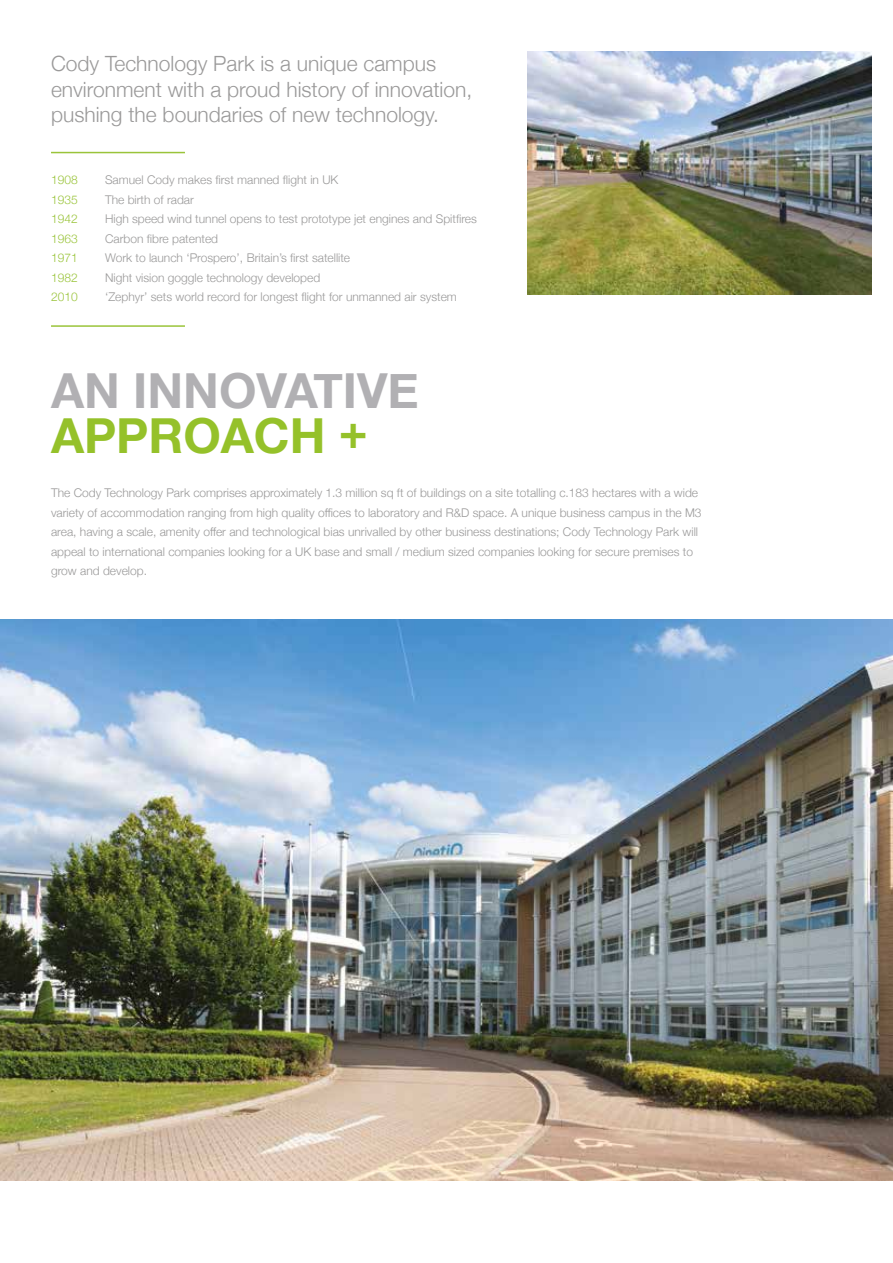
<style>
.page{position:relative;width:893px;height:1263px;background:#fff}
.page>*{position:absolute;margin:0;border:0;box-sizing:border-box;transform-origin:0 0}
.t1{font:700 48.3px "Helvetica Neue";color:#b1b0b3}
.t2{font:700 48.3px "Helvetica Neue";color:#95c12a}
.t3{font:300 21px/25.2px "Helvetica Neue";color:#9a9999}
.t4{font:300 12px/19.5px "Helvetica Neue";color:#9a9999}
.t5{font:300 12px "Helvetica Neue";color:#9ac43a}
</style>
<div class="page">
<img style="left:0;top:620px;width:893px;height:561px">
<img style="left:527px;top:51px;width:345px;height:243px">
<hr style="left:51px;top:152px;width:134px;height:1px;background:#9ac43a">
<hr style="left:51px;top:325px;width:134px;height:2px;background:#9ac43a">
<h2 class="t3" style="left:51px;top:50px;width:423px">Cody Technology Park is a unique campus environment with a proud history of innovation, pushing the boundaries of new technology.</h2>
<p class="t5" style="left:51px;top:170px;width:28px">1908</p>
<p class="t4" style="left:105px;top:170px;width:235px">Samuel Cody makes first manned flight in UK</p>
<p class="t5" style="left:51px;top:190px;width:28px">1935</p>
<p class="t4" style="left:105px;top:189px;width:90px">The birth of radar</p>
<p class="t5" style="left:51px;top:209px;width:28px">1942</p>
<p class="t4" style="left:105px;top:209px;width:373px">High speed wind tunnel opens to test prototype jet engines and Spitfires</p>
<p class="t5" style="left:51px;top:229px;width:28px">1963</p>
<p class="t4" style="left:105px;top:228px;width:115px">Carbon fibre patented</p>
<p class="t5" style="left:51px;top:248px;width:28px">1971</p>
<p class="t4" style="left:105px;top:248px;width:247px">Work to launch ‘Prospero’, Britain’s first satellite</p>
<p class="t5" style="left:51px;top:268px;width:28px">1982</p>
<p class="t4" style="left:105px;top:267px;width:217px">Night vision goggle technology developed</p>
<p class="t5" style="left:51px;top:287px;width:28px">2010</p>
<p class="t4" style="left:105px;top:287px;width:353px">‘Zephyr’ sets world record for longest flight for unmanned air system</p>
<h1 class="t1" style="left:51px;top:353px;width:369px">AN INNOVATIVE</h1>
<h1 class="t2" style="left:51px;top:398px;width:318px">APPROACH +</h1>
<p class="t4" style="left:51px;top:482px;width:652px">The Cody Technology Park comprises approximately 1.3 million sq ft of buildings on a site totalling c.183 hectares with a wide variety of accommodation ranging from high quality offices to laboratory and R&amp;D space. A unique business campus in the M3 area, having a scale, amenity offer and technological bias unrivalled by other business destinations; Cody Technology Park will appeal to international companies looking for a UK base and small / medium sized companies looking for secure premises to grow and develop.</p>
</div>
